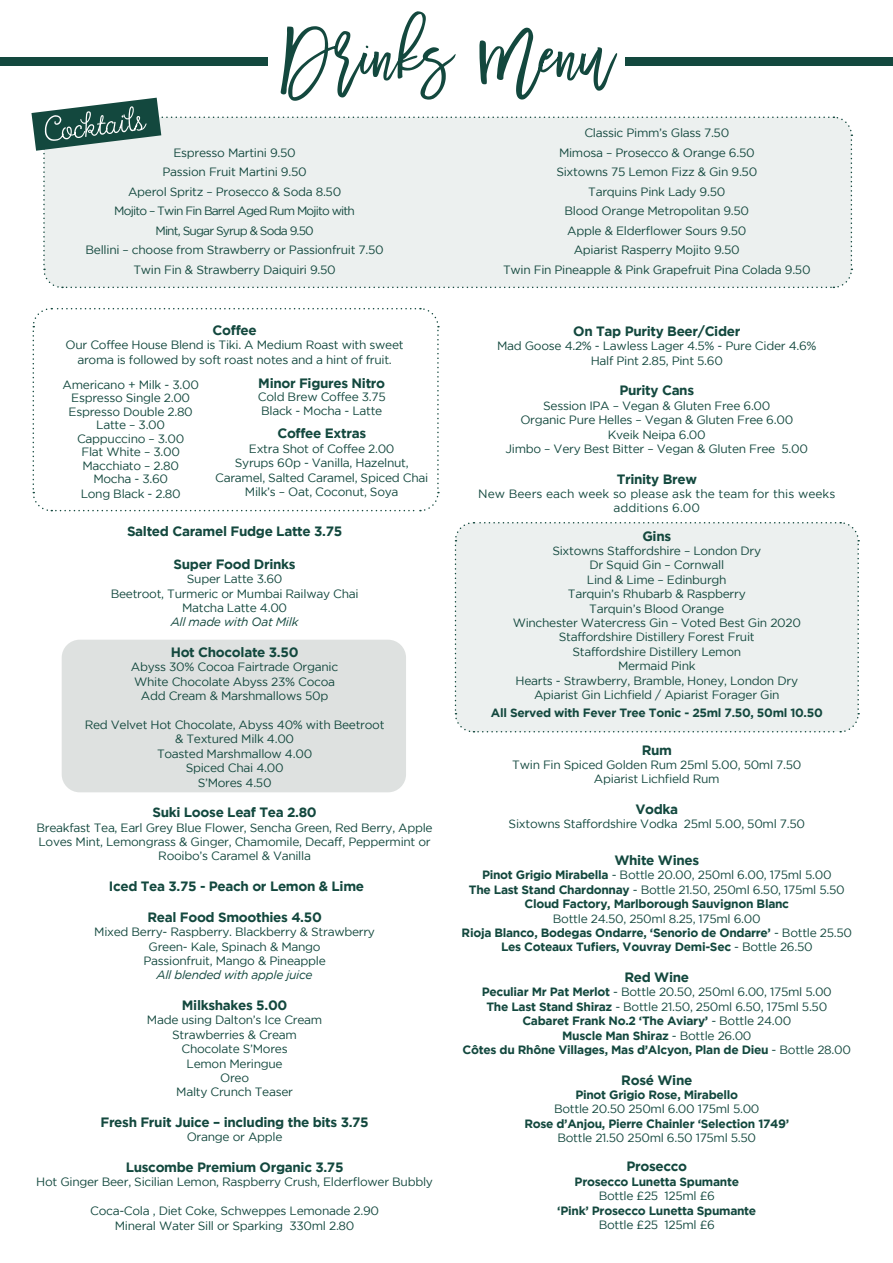
<style>
.page{position:relative;width:893px;height:1263px;background:#fff}
.page>*{position:absolute;margin:0;border:0;box-sizing:border-box;transform-origin:0 0}
.t1{font:700 13.5px "Gotham";letter-spacing:-.025em;color:#13483e}
.t2{font:12px/14.4px "Gotham";letter-spacing:-.025em;color:#13483e;text-align:center}
.t3{font:700 12px/14.4px "Gotham";letter-spacing:-.025em;color:#13483e;text-align:center}
.t4{font:12px/14.4px "Gotham";color:#13483e;text-align:center}
.t5{font:italic 12px "Gotham";letter-spacing:-.025em;color:#13483e}
.s1{font-weight:400}
</style>
<div class="page">
<div style="left:62px;top:640px;width:344px;height:152px;background:#dee1e0;border-radius:18px"></div>
<div style="left:454px;top:522px;width:406px;height:211px;background:#ecf0ef"></div>
<div style="left:0;top:57px;width:268px;height:9px;background:#13483e"></div>
<div style="left:625px;top:57px;width:268px;height:9px;background:#13483e"></div>
<svg style="left:32px;top:307px;width:407px;height:205px"></svg>
<svg style="left:31px;top:11px;width:822px;height:278px"></svg>
<p class="t2" style="left:86px;top:142px;width:300px;line-height:19.5px">Espresso Martini 9.50<br>Passion Fruit Martini 9.50<br>Aperol Spritz – Prosecco &amp; Soda 8.50<br>Mojito – Twin Fin Barrel Aged Rum Mojito with<br>Mint, Sugar Syrup &amp; Soda 9.50<br>Bellini – choose from Strawberry or Passionfruit 7.50<br>Twin Fin &amp; Strawberry Daiquiri 9.50</p>
<p class="t1" style="left:213px;top:322px;width:46px">Coffee</p>
<p class="t2" style="left:66px;top:338px;width:340px">Our Coffee House Blend is Tiki. A Medium Roast with sweet aroma is followed by soft roast notes and a hint of fruit.</p>
<p class="t2" style="left:63px;top:377px;width:138px;line-height:13.6px">Americano + Milk - 3.00<br>Espresso Single 2.00<br>Espresso Double 2.80<br>Latte – 3.00<br>Cappuccino – 3.00<br>Flat White – 3.00<br>Macchiato – 2.80<br>Mocha - 3.60<br>Long Black - 2.80</p>
<p class="t1" style="left:258px;top:375px;width:128px">Minor Figures Nitro</p>
<p class="t2" style="left:258px;top:390px;width:129px;line-height:13.5px;text-align:left">Cold Brew Coffee 3.75<br>Black - Mocha - Latte</p>
<p class="t1" style="left:277px;top:426px;width:90px">Coffee Extras</p>
<p class="t2" style="left:215px;top:441px;width:215px">Extra Shot of Coffee 2.00<br>Syrups 60p - Vanilla, Hazelnut,<br>Caramel, Salted Caramel, Spiced Chai<br>Milk’s – Oat, Coconut, Soya</p>
<p class="t1" style="left:127px;top:524px;width:217px">Salted Caramel Fudge Latte 3.75</p>
<p class="t1" style="left:174px;top:556px;width:124px">Super Food Drinks</p>
<p class="t2" style="left:111px;top:572px;width:249px">Super Latte 3.60<br>Beetroot, Turmeric or Mumbai Railway Chai<br>Matcha Latte 4.00</p>
<p class="t5" style="left:171px;top:615px;width:129px">All made with Oat Milk</p>
<p class="t1" style="left:171px;top:644px;width:129px">Hot Chocolate 3.50</p>
<p class="t2" style="left:131px;top:660px;width:209px">Abyss 30% Cocoa Fairtrade Organic<br>White Chocolate Abyss 23% Cocoa<br>Add Cream &amp; Marshmallows 50p</p>
<p class="t2" style="left:85px;top:717px;width:301px">Red Velvet Hot Chocolate, Abyss 40% with Beetroot &amp; Textured Milk 4.00<br>Toasted Marshmallow 4.00<br>Spiced Chai 4.00<br>S’Mores 4.50</p>
<p class="t1" style="left:152px;top:805px;width:166px">Suki Loose Leaf Tea 2.80</p>
<p class="t2" style="left:37px;top:820px;width:398px">Breakfast Tea, Earl Grey Blue Flower, Sencha Green, Red Berry, Apple<br>Loves Mint, Lemongrass &amp; Ginger, Chamomile, Decaff, Peppermint or<br>Rooibo’s Caramel &amp; Vanilla</p>
<p class="t1" style="left:109px;top:878px;width:257px">Iced Tea 3.75 - Peach or Lemon &amp; Lime</p>
<p class="t1" style="left:147px;top:909px;width:176px">Real Food Smoothies 4.50</p>
<p class="t2" style="left:94px;top:924px;width:282px">Mixed Berry- Raspberry. Blackberry &amp; Strawberry<br>Green- Kale, Spinach &amp; Mango<br>Passionfruit, Mango &amp; Pineapple</p>
<p class="t5" style="left:157px;top:968px;width:158px">All blended with apple juice</p>
<p class="t1" style="left:182px;top:997px;width:107px">Milkshakes 5.00</p>
<p class="t2" style="left:147px;top:1013px;width:177px">Made using Dalton’s Ice Cream<br>Strawberries &amp; Cream<br>Chocolate S’Mores<br>Lemon Meringue<br>Oreo<br>Malty Crunch Teaser</p>
<p class="t1" style="left:100px;top:1114px;width:270px">Fresh Fruit Juice – including the bits 3.75</p>
<p class="t2" style="left:187px;top:1130px;width:97px">Orange or Apple</p>
<p class="t1" style="left:126px;top:1159px;width:219px">Luscombe Premium Organic 3.75</p>
<p class="t2" style="left:36px;top:1175px;width:398px">Hot Ginger Beer, Sicilian Lemon, Raspberry Crush, Elderflower Bubbly</p>
<p class="t2" style="left:90px;top:1203px;width:290px">Coca-Cola , Diet Coke, Schweppes Lemonade 2.90<br>Mineral Water Sill or Sparking 330ml 2.80</p>
<p class="t2" style="left:503px;top:123px;width:309px;line-height:19.5px">Classic Pimm’s Glass 7.50<br>Mimosa – Prosecco &amp; Orange 6.50<br>Sixtowns 75 Lemon Fizz &amp; Gin 9.50<br>Tarquins Pink Lady 9.50<br>Blood Orange Metropolitan 9.50<br>Apple &amp; Elderflower Sours 9.50<br>Apiarist Rasperry Mojito 9.50<br>Twin Fin Pineapple &amp; Pink Grapefruit Pina Colada 9.50</p>
<p class="t1" style="left:573px;top:323px;width:169px">On Tap Purity Beer/Cider</p>
<p class="t2" style="left:497px;top:339px;width:321px">Mad Goose 4.2% - Lawless Lager 4.5% - Pure Cider 4.6%<br>Half Pint 2.85, Pint 5.60</p>
<p class="t1" style="left:619px;top:383px;width:76px">Purity Cans</p>
<p class="t2" style="left:506px;top:398px;width:304px">Session IPA – Vegan &amp; Gluten Free 6.00<br>Organic Pure Helles – Vegan &amp; Gluten Free 6.00<br>Kveik Neipa 6.00<br>Jimbo – Very Best Bitter – Vegan &amp; Gluten Free 5.00</p>
<p class="t1" style="left:617px;top:471px;width:82px">Trinity Brew</p>
<p class="t4" style="left:478px;top:486px;width:359px">New Beers each week so please ask the team for this weeks additions 6.00</p>
<p class="t1" style="left:642px;top:528px;width:30px">Gins</p>
<p class="t2" style="left:513px;top:543px;width:290px">Sixtowns Staffordshire – London Dry<br>Dr Squid Gin – Cornwall<br>Lind &amp; Lime – Edinburgh<br>Tarquin’s Rhubarb &amp; Raspberry<br>Tarquin’s Blood Orange<br>Winchester Watercress Gin – Voted Best Gin 2020<br>Staffordshire Distillery Forest Fruit<br>Staffordshire Distillery Lemon<br>Mermaid Pink<br>Hearts - Strawberry, Bramble, Honey, London Dry Apiarist Gin Lichfield / Apiarist Forager Gin</p>
<p class="t3" style="left:491px;top:706px;width:333px">All Served with Fever Tree Tonic - 25ml 7.50, 50ml 10.50</p>
<p class="t1" style="left:642px;top:742px;width:32px">Rum</p>
<p class="t2" style="left:512px;top:757px;width:291px">Twin Fin Spiced Golden Rum 25ml 5.00, 50ml 7.50<br>Apiarist Lichfield Rum</p>
<p class="t1" style="left:635px;top:801px;width:44px">Vodka</p>
<p class="t2" style="left:509px;top:817px;width:298px">Sixtowns Staffordshire Vodka 25ml 5.00, 50ml 7.50</p>
<p class="t1" style="left:614px;top:852px;width:86px">White Wines</p>
<p class="t3" style="left:469px;top:868px;width:377px">Pinot Grigio Mirabella <span class="s1">- Bottle 20.00, 250ml 6.00, 175ml 5.00<br></span>The Last Stand Chardonnay <span class="s1">- Bottle 21.50, 250ml 6.50, 175ml 5.50<br></span>Cloud Factory, Marlborough Sauvignon Blanc</p>
<p class="t3" style="left:462px;top:911px;width:392px"><span class="s1">Bottle 24.50, 250ml 8.25, 175ml 6.00<br></span>Rioja Blanco, Bodegas Ondarre, ‘Senorio de Ondarre’ <span class="s1">- Bottle 25.50<br></span>Les Coteaux Tufiers, Vouvray Demi-Sec <span class="s1">- Bottle 26.50</span></p>
<p class="t1" style="left:624px;top:969px;width:66px">Red Wine</p>
<p class="t3" style="left:463px;top:985px;width:390px">Peculiar Mr Pat Merlot <span class="s1">- Bottle 20.50, 250ml 6.00, 175ml 5.00<br></span>The Last Stand Shiraz <span class="s1">- Bottle 21.50, 250ml 6.50, 175ml 5.50<br></span>Cabaret Frank No.2 ‘The Aviary’ <span class="s1">- Bottle 24.00<br></span>Muscle Man Shiraz <span class="s1">- Bottle 26.00<br></span>Côtes du Rhône Villages, Mas d’Alcyon, Plan de Dieu <span class="s1">- Bottle 28.00</span></p>
<p class="t1" style="left:621px;top:1072px;width:73px">Rosé Wine</p>
<p class="t3" style="left:575px;top:1087px;width:164px">Pinot Grigio Rose, Mirabello</p>
<p class="t2" style="left:554px;top:1102px;width:207px">Bottle 20.50 250ml 6.00 175ml 5.00</p>
<p class="t3" style="left:524px;top:1116px;width:266px">Rose d’Anjou, Pierre Chainler ‘Selection 1749’</p>
<p class="t2" style="left:557px;top:1130px;width:200px">Bottle 21.50 250ml 6.50 175ml 5.50</p>
<p class="t1" style="left:626px;top:1159px;width:62px">Prosecco</p>
<p class="t3" style="left:575px;top:1174px;width:166px">Prosecco Lunetta Spumante</p>
<p class="t2" style="left:599px;top:1188px;width:118px">Bottle £25 125ml £6</p>
<p class="t3" style="left:557px;top:1203px;width:201px">‘Pink’ Prosecco Lunetta Spumante</p>
<p class="t2" style="left:599px;top:1217px;width:118px">Bottle £25 125ml £6</p>
</div>
